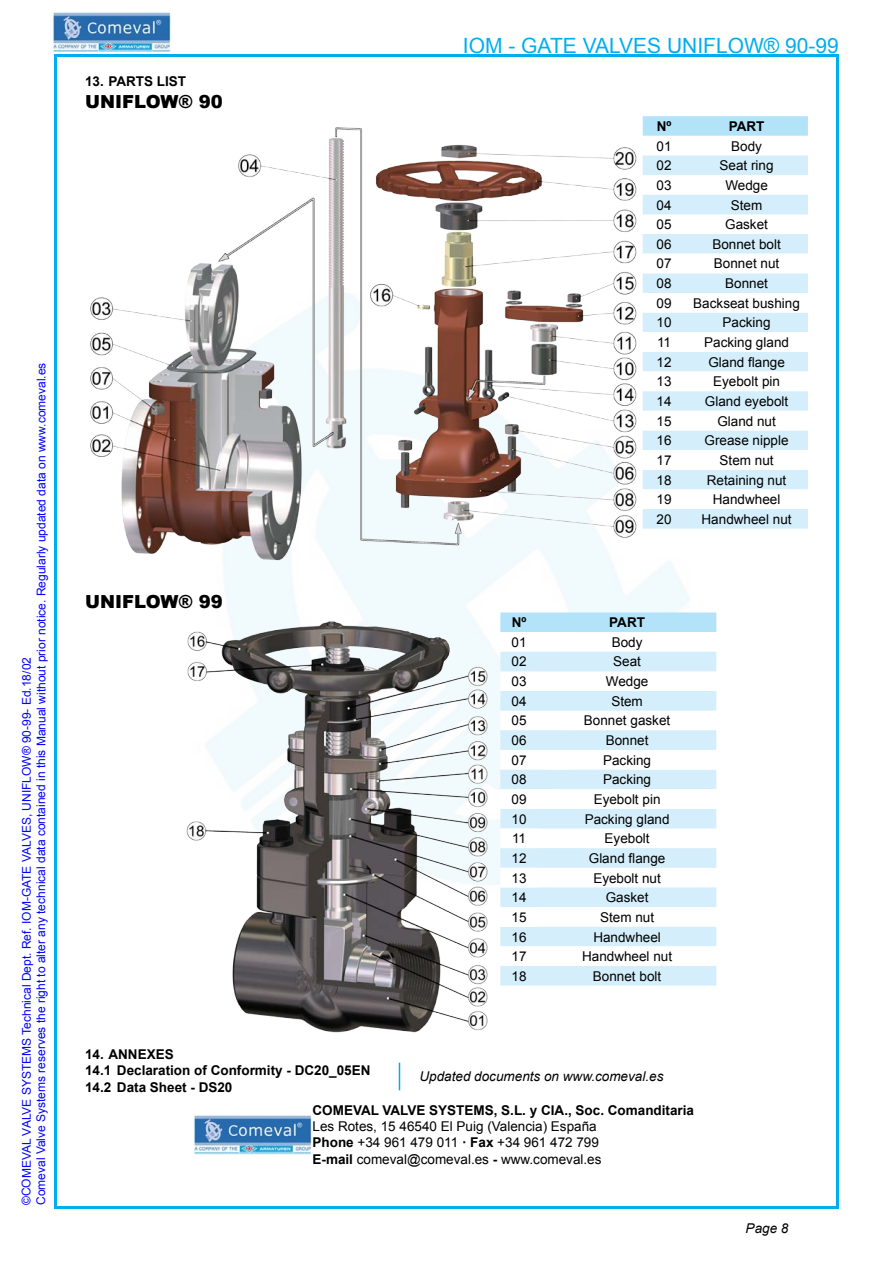
<style>
.page{position:relative;width:893px;height:1263px;background:#fff}
.page>*{position:absolute;margin:0;border:0;box-sizing:border-box;transform-origin:0 0}
.t1{font:21px "Arial";color:#00aeef}
.t2{font:900 18px "Arial";color:#000}
.t3{font:13.5px/16.2px "Arial";color:#000}
.Subcapítulo{font:700 13.5px "Arial";color:#000}
.t4{font:italic 13.5px "Arial";color:#000}
.Capítulo{font:700 13.5px "Arial";color:#000}
.t5{font:12px/14.5px "Arial";color:#00f}
.s1{font-weight:700}
</style>
<div class="page">
<img style="left:53px;top:12px;width:118px;height:40px">
<img style="left:90px;top:116px;width:553px;height:454px">
<svg style="left:643px;top:116px;width:165px;height:20px;background:#b4e3f9"></svg>
<svg style="left:643px;top:155px;width:165px;height:374px;fill:#d4effb"></svg>
<svg style="left:643px;top:254px;width:165px;height:255px"></svg>
<img style="left:186px;top:612px;width:314px;height:421px">
<div style="left:500px;top:612px;width:216px;height:20px;background:#b3e3f9"></div>
<svg style="left:500px;top:652px;width:216px;height:334px;fill:#d4effb"></svg>
<svg style="left:500px;top:750px;width:216px;height:216px"></svg>
<img style="left:193px;top:1114px;width:119px;height:40px">
<svg style="left:399px;top:1063px;width:1px;height:27px"></svg>
<p class="t5" style="left:19px;top:1205px;width:844px;rotate:-90deg">©COMEVAL VALVE SYSTEMS Technical Dept. Ref. IOM-GATE VALVES, UNIFLOW® 90-99- Ed.18/02<br>Comeval Valve Systems reserves the right to alter any technical data contained in this Manual without prior notice. Regularly updated data on www.comeval.es</p>
<p class="Capítulo" style="left:85px;top:73px;width:103px">13. PARTS LIST</p>
<p class="t2" style="left:85px;top:88px;width:139px">UNIFLOW® 90</p>
<p class="t2" style="left:85px;top:588px;width:139px">UNIFLOW® 99</p>
<h1 class="t1" style="left:463px;top:32px;width:378px">IOM - GATE VALVES UNIFLOW® 90-99</h1>
<p class="Subcapítulo" style="left:657px;top:117px;width:16px">Nº</p>
<p class="Subcapítulo" style="left:729px;top:117px;width:37px">PART</p>
<p class="t3" style="left:656px;top:138px;width:17px">01</p>
<p class="t3" style="left:731px;top:138px;width:32px">Body</p>
<p class="t3" style="left:656px;top:158px;width:17px">02</p>
<p class="t3" style="left:720px;top:158px;width:56px">Seat ring</p>
<p class="t3" style="left:656px;top:177px;width:17px">03</p>
<p class="t3" style="left:725px;top:177px;width:44px">Wedge</p>
<p class="t3" style="left:656px;top:197px;width:17px">04</p>
<p class="t3" style="left:731px;top:197px;width:33px">Stem</p>
<p class="t3" style="left:656px;top:216px;width:17px">05</p>
<p class="t3" style="left:725px;top:216px;width:44px">Gasket</p>
<p class="t3" style="left:656px;top:236px;width:17px">06</p>
<p class="t3" style="left:712px;top:236px;width:70px">Bonnet bolt</p>
<p class="t3" style="left:656px;top:256px;width:17px">07</p>
<p class="t3" style="left:714px;top:256px;width:67px">Bonnet nut</p>
<p class="t3" style="left:656px;top:275px;width:17px">08</p>
<p class="t3" style="left:725px;top:275px;width:44px">Bonnet</p>
<p class="t3" style="left:656px;top:295px;width:17px">09</p>
<p class="t3" style="left:693px;top:295px;width:108px">Backseat bushing</p>
<p class="t3" style="left:656px;top:315px;width:17px">10</p>
<p class="t3" style="left:723px;top:315px;width:50px">Packing</p>
<p class="t3" style="left:657px;top:334px;width:16px">11</p>
<p class="t3" style="left:704px;top:334px;width:86px">Packing gland</p>
<p class="t3" style="left:656px;top:354px;width:17px">12</p>
<p class="t3" style="left:708px;top:354px;width:78px">Gland flange</p>
<p class="t3" style="left:656px;top:374px;width:17px">13</p>
<p class="t3" style="left:713px;top:374px;width:68px">Eyebolt pin</p>
<p class="t3" style="left:656px;top:393px;width:17px">14</p>
<p class="t3" style="left:705px;top:393px;width:85px">Gland eyebolt</p>
<p class="t3" style="left:656px;top:413px;width:17px">15</p>
<p class="t3" style="left:717px;top:413px;width:60px">Gland nut</p>
<p class="t3" style="left:656px;top:432px;width:17px">16</p>
<p class="t3" style="left:705px;top:432px;width:86px">Grease nipple</p>
<p class="t3" style="left:656px;top:452px;width:17px">17</p>
<p class="t3" style="left:720px;top:452px;width:56px">Stem nut</p>
<p class="t3" style="left:656px;top:472px;width:17px">18</p>
<p class="t3" style="left:707px;top:472px;width:81px">Retaining nut</p>
<p class="t3" style="left:656px;top:491px;width:17px">19</p>
<p class="t3" style="left:713px;top:491px;width:69px">Handwheel</p>
<p class="t3" style="left:656px;top:511px;width:17px">20</p>
<p class="t3" style="left:702px;top:511px;width:92px">Handwheel nut</p>
<p class="Subcapítulo" style="left:512px;top:613px;width:16px">Nº</p>
<p class="Subcapítulo" style="left:609px;top:613px;width:37px">PART</p>
<p class="t3" style="left:512px;top:634px;width:17px">01</p>
<p class="t3" style="left:612px;top:634px;width:32px">Body</p>
<p class="t3" style="left:512px;top:654px;width:17px">02</p>
<p class="t3" style="left:613px;top:654px;width:29px">Seat</p>
<p class="t3" style="left:512px;top:673px;width:17px">03</p>
<p class="t3" style="left:606px;top:673px;width:44px">Wedge</p>
<p class="t3" style="left:512px;top:693px;width:17px">04</p>
<p class="t3" style="left:611px;top:693px;width:33px">Stem</p>
<p class="t3" style="left:512px;top:713px;width:17px">05</p>
<p class="t3" style="left:584px;top:713px;width:88px">Bonnet gasket</p>
<p class="t3" style="left:512px;top:732px;width:17px">06</p>
<p class="t3" style="left:606px;top:732px;width:44px">Bonnet</p>
<p class="t3" style="left:512px;top:752px;width:17px">07</p>
<p class="t3" style="left:603px;top:752px;width:50px">Packing</p>
<p class="t3" style="left:512px;top:772px;width:17px">08</p>
<p class="t3" style="left:603px;top:772px;width:50px">Packing</p>
<p class="t3" style="left:512px;top:791px;width:17px">09</p>
<p class="t3" style="left:594px;top:791px;width:68px">Eyebolt pin</p>
<p class="t3" style="left:512px;top:811px;width:17px">10</p>
<p class="t3" style="left:585px;top:811px;width:86px">Packing gland</p>
<p class="t3" style="left:512px;top:830px;width:16px">11</p>
<p class="t3" style="left:605px;top:830px;width:47px">Eyebolt</p>
<p class="t3" style="left:512px;top:850px;width:17px">12</p>
<p class="t3" style="left:589px;top:850px;width:78px">Gland flange</p>
<p class="t3" style="left:512px;top:870px;width:17px">13</p>
<p class="t3" style="left:593px;top:870px;width:69px">Eyebolt nut</p>
<p class="t3" style="left:512px;top:889px;width:17px">14</p>
<p class="t3" style="left:606px;top:889px;width:44px">Gasket</p>
<p class="t3" style="left:512px;top:909px;width:17px">15</p>
<p class="t3" style="left:600px;top:909px;width:56px">Stem nut</p>
<p class="t3" style="left:512px;top:929px;width:17px">16</p>
<p class="t3" style="left:593px;top:929px;width:69px">Handwheel</p>
<p class="t3" style="left:512px;top:948px;width:17px">17</p>
<p class="t3" style="left:582px;top:948px;width:92px">Handwheel nut</p>
<p class="t3" style="left:512px;top:968px;width:17px">18</p>
<p class="t3" style="left:593px;top:968px;width:70px">Bonnet bolt</p>
<p class="Capítulo" style="left:85px;top:1045px;width:90px">14. ANNEXES</p>
<p class="Subcapítulo" style="left:85px;top:1062px;width:287px">14.1 Declaration of Conformity - DC20_05EN</p>
<p class="Subcapítulo" style="left:85px;top:1078px;width:149px">14.2 Data Sheet - DS20</p>
<p class="t3" style="left:312px;top:1102px;width:383px"><span class="s1">COMEVAL VALVE SYSTEMS, S.L. y CIA., Soc. Comanditaria </span>Les Rotes, 15 46540 El Puig (Valencia) España<br><span class="s1">Phone</span> +34 961 479 011 <span class="s1">· Fax</span> +34 961 472 799<br><span class="s1">E-mail</span> comeval@comeval.es <span class="s1">-</span> www.comeval.es</p>
<p class="t4" style="left:419px;top:1068px;width:245px">Updated documents on www.comeval.es</p>
<p class="t4" style="left:746px;top:1220px;width:44px">Page 8</p>
</div>
